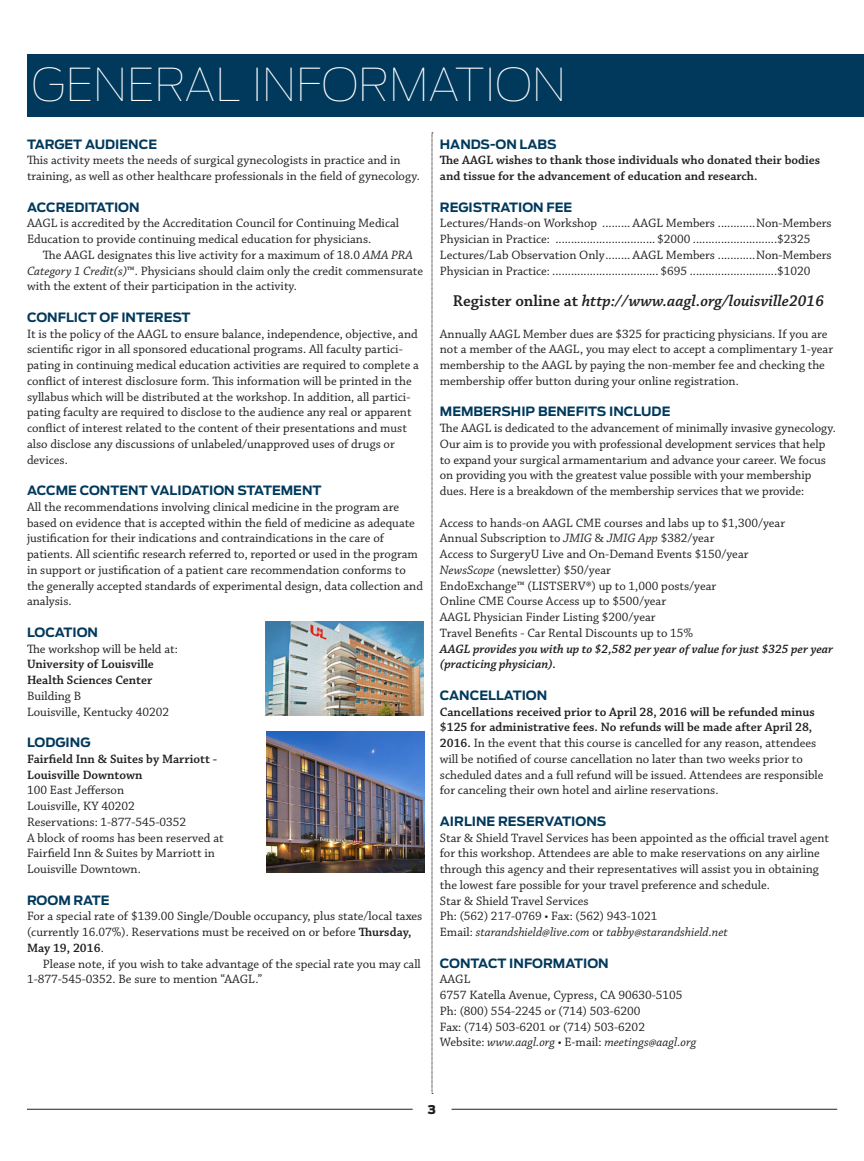
<style>
.page{position:relative;width:864px;height:1161px;background:#fff}
.page>*{position:absolute;margin:0;border:0;box-sizing:border-box;transform-origin:0 0}
.Titles{font:100 45px "Antenna";color:#fff}
.Body_Copy_1st{font:italic 600 16.5px "Chaparral Pro";color:#231f20}
.Body_Copy_1st-2{font:12.75px/15.8px "Chaparral Pro";color:#231f20}
.Body_Copy{font:12.75px/15.8px "Chaparral Pro";color:#231f20}
.Body_Copy_1st-3{font:600 12.75px/15.8px "Chaparral Pro";color:#231f20}
.Body_Copy_Bold{font:700 12.75px "Antenna";color:#00395c}
.Body_Copy_1st-4{font:italic 12.75px "Chaparral Pro";color:#231f20}
.Body_Copy_1st-5{font:italic 600 12.75px/15.8px "Chaparral Pro";color:#231f20}
.t1{font:900 12px "Antenna";color:#231f20}
.s1{font-style:italic}
.s2{font-weight:400}
.s3{font-weight:600}
.s4{font-style:normal}
</style>
<div class="page">
<hr style="left:452px;top:1109px;width:385px;height:1px;background:#231f20">
<hr style="left:27px;top:1109px;width:386px;height:1px;background:#231f20">
<svg style="left:432px;top:133px;width:1px;height:961px"></svg>
<img style="left:266px;top:621px;width:157px;height:95px">
<img style="left:267px;top:731px;width:157px;height:142px">
<div style="left:27px;top:54px;width:837px;height:63px;background:#00395c"></div>
<p class="Titles" style="left:32px;top:58px;width:536px">GENERAL INFORMATION</p>
<p class="Body_Copy_Bold" style="left:27px;top:136px;width:132px">TARGET AUDIENCE</p>
<p class="Body_Copy_1st-2" style="left:27px;top:153px;width:394px">This activity meets the needs of surgical gynecologists in practice and in training, as well as other healthcare professionals in the field of gynecology.</p>
<p class="Body_Copy_Bold" style="left:27px;top:199px;width:114px">ACCREDITATION</p>
<p class="Body_Copy_1st-2" style="left:27px;top:216px;width:374px">AAGL is accredited by the Accreditation Council for Continuing Medical<br>Education to provide continuing medical education for physicians.</p>
<p class="Body_Copy" style="left:27px;top:247px;width:398px;text-indent:16px">The AAGL designates this live activity for a maximum of 18.0 <span class="s1">AMA PRA<br>Category 1 Credit(s)</span>™. Physicians should claim only the credit commensurate with the extent of their participation in the activity.</p>
<p class="Body_Copy_Bold" style="left:27px;top:310px;width:165px">CONFLICT OF INTEREST</p>
<p class="Body_Copy_1st-2" style="left:27px;top:326px;width:393px">It is the policy of the AAGL to ensure balance, independence, objective, and scientific rigor in all sponsored educational programs. All faculty partici&shy;pating in continuing medical education activities are required to complete a conflict of interest disclosure form. This information will be printed in the syllabus which will be distributed at the workshop. In addition, all partici&shy;pating faculty are required to disclose to the audience any real or apparent conflict of interest related to the content of their presentations and must also disclose any discussions of unlabeled/unapproved uses of drugs or devices.</p>
<p class="Body_Copy_Bold" style="left:27px;top:483px;width:296px">ACCME CONTENT VALIDATION STATEMENT</p>
<p class="Body_Copy_1st-2" style="left:27px;top:499px;width:398px">All the recommendations involving clinical medicine in the program are based on evidence that is accepted within the field of medicine as adequate justification for their indications and contraindications in the care of patients. All scientific research referred to, reported or used in the program in support or justification of a patient care recommendation conforms to the generally accepted standards of experimental design, data collection and analysis.</p>
<p class="Body_Copy_Bold" style="left:27px;top:625px;width:73px">LOCATION</p>
<p class="Body_Copy_1st-2" style="left:27px;top:641px;width:152px">The workshop will be held at:</p>
<p class="Body_Copy_1st-3" style="left:27px;top:657px;width:128px">University of Louisville</p>
<p class="Body_Copy_1st-3" style="left:27px;top:673px;width:127px">Health Sciences Center<br><span class="s2">Building B</span></p>
<p class="Body_Copy_1st-2" style="left:27px;top:704px;width:144px">Louisville, Kentucky 40202</p>
<p class="Body_Copy_Bold" style="left:27px;top:735px;width:65px">LODGING</p>
<p class="Body_Copy_1st-3" style="left:27px;top:751px;width:192px">Fairfield Inn &amp; Suites by Marriott -<br>Louisville Downtown</p>
<p class="Body_Copy_1st-2" style="left:27px;top:783px;width:99px">100 East Jefferson</p>
<p class="Body_Copy_1st-2" style="left:27px;top:799px;width:109px">Louisville, KY 40202</p>
<p class="Body_Copy_1st-2" style="left:27px;top:814px;width:161px">Reservations: 1-877-545-0352</p>
<p class="Body_Copy_1st-2" style="left:27px;top:830px;width:198px">A block of rooms has been reserved at<br>Fairfield Inn &amp; Suites by Marriott in<br>Louisville Downtown.</p>
<p class="Body_Copy_Bold" style="left:27px;top:892px;width:84px">ROOM RATE</p>
<p class="Body_Copy_1st-2" style="left:27px;top:909px;width:397px">For a special rate of $139.00 Single/Double occupancy, plus state/local taxes (currently 16.07%). Reservations must be received on or before <span class="s3">Thursday,<br>May 19, 2016</span>.</p>
<p class="Body_Copy" style="left:27px;top:956px;width:395px;text-indent:16px">Please note, if you wish to take advantage of the special rate you may call<br>1-877-545-0352. Be sure to mention “AAGL.”</p>
<p class="Body_Copy_Bold" style="left:440px;top:136px;width:118px">HANDS-ON LABS</p>
<p class="Body_Copy_1st-3" style="left:440px;top:153px;width:382px">The AAGL wishes to thank those individuals who donated their bodies and tissue for the advancement of education and research.</p>
<p class="Body_Copy_Bold" style="left:440px;top:199px;width:134px">REGISTRATION FEE</p>
<p class="Body_Copy_1st-2" style="left:440px;top:216px;width:393px">Lectures/Hands-on Workshop ......... AAGL Members ............Non-Members</p>
<p class="Body_Copy_1st-2" style="left:440px;top:232px;width:372px">Physician in Practice: ................................ $2000 ...........................$2325</p>
<p class="Body_Copy_1st-2" style="left:440px;top:247px;width:393px">Lectures/Lab Observation Only........ AAGL Members ............Non-Members</p>
<p class="Body_Copy_1st-2" style="left:440px;top:263px;width:372px">Physician in Practice: .................................. $695 ............................$1020</p>
<p class="Body_Copy_1st" style="left:453px;top:291px;width:373px"><span class="s4">Register online at</span> http://www.aagl.org/louisville2016</p>
<p class="Body_Copy_1st-2" style="left:440px;top:326px;width:395px">Annually AAGL Member dues are $325 for practicing physicians. If you are not a member of the AAGL, you may elect to accept a complimentary 1-year membership to the AAGL by paying the non-member fee and checking the membership offer button during your online registration.</p>
<p class="Body_Copy_Bold" style="left:440px;top:404px;width:232px">MEMBERSHIP BENEFITS INCLUDE</p>
<p class="Body_Copy_1st-2" style="left:440px;top:421px;width:397px">The AAGL is dedicated to the advancement of minimally invasive gynecology.<br>Our aim is to provide you with professional development services that help to expand your surgical armamentarium and advance your career. We focus on providing you with the greatest value possible with your membership dues. Here is a breakdown of the membership services that we provide:</p>
<p class="Body_Copy_1st-2" style="left:440px;top:515px;width:347px">Access to hands-on AAGL CME courses and labs up to $1,300/year</p>
<p class="Body_Copy_1st-2" style="left:440px;top:531px;width:276px">Annual Subscription to <span class="s1">JMIG</span> &amp; <span class="s1">JMIG App</span> $382/year</p>
<p class="Body_Copy_1st-2" style="left:440px;top:547px;width:310px">Access to SurgeryU Live and On-Demand Events $150/year</p>
<p class="Body_Copy_1st-2" style="left:440px;top:562px;width:173px"><span class="s1">NewsScope</span> (newsletter) $50/year</p>
<p class="Body_Copy_1st-2" style="left:440px;top:578px;width:278px">EndoExchange™ (LISTSERV®) up to 1,000 posts/year</p>
<p class="Body_Copy_1st-2" style="left:440px;top:594px;width:228px">Online CME Course Access up to $500/year</p>
<p class="Body_Copy_1st-2" style="left:440px;top:610px;width:217px">AAGL Physician Finder Listing $200/year</p>
<p class="Body_Copy_1st-2" style="left:440px;top:625px;width:255px">Travel Benefits - Car Rental Discounts up to 15%</p>
<p class="Body_Copy_1st-5" style="left:440px;top:641px;width:395px">AAGL provides you with up to $2,582 per year of value for just $325 per year (practicing physician).</p>
<p class="Body_Copy_Bold" style="left:440px;top:688px;width:109px">CANCELLATION</p>
<p class="Body_Copy_1st-2" style="left:440px;top:704px;width:385px"><span class="s3">Cancellations received prior to April 28, 2016 will be refunded minus $125 for administrative fees. No refunds will be made after April 28, 2016.</span> In the event that this course is cancelled for any reason, attendees will be notified of course cancellation no later than two weeks prior to scheduled dates and a full refund will be issued. Attendees are responsible for canceling their own hotel and airline reservations.</p>
<p class="Body_Copy_Bold" style="left:440px;top:814px;width:168px">AIRLINE RESERVATIONS</p>
<p class="Body_Copy_1st-2" style="left:440px;top:830px;width:391px">Star &amp; Shield Travel Services has been appointed as the official travel agent for this workshop. Attendees are able to make reservations on any airline through this agency and their representatives will assist you in obtaining the lowest fare possible for your travel preference and schedule.</p>
<p class="Body_Copy_1st-2" style="left:440px;top:893px;width:150px">Star &amp; Shield Travel Services</p>
<p class="Body_Copy_1st-2" style="left:440px;top:909px;width:219px">Ph: (562) 217-0769 • Fax: (562) 943-1021</p>
<p class="Body_Copy_1st-4" style="left:440px;top:925px;width:290px"><span class="s4">Email:</span> starandshield@live.com <span class="s4">or</span> tabby@starandshield.net</p>
<p class="Body_Copy_Bold" style="left:440px;top:955px;width:170px">CONTACT INFORMATION</p>
<p class="Body_Copy_1st-2" style="left:440px;top:972px;width:32px">AAGL</p>
<p class="Body_Copy_1st-2" style="left:440px;top:988px;width:244px">6757 Katella Avenue, Cypress, CA 90630-5105</p>
<p class="Body_Copy_1st-2" style="left:440px;top:1003px;width:202px">Ph: (800) 554-2245 or (714) 503-6200</p>
<p class="Body_Copy_1st-2" style="left:440px;top:1019px;width:207px">Fax: (714) 503-6201 or (714) 503-6202</p>
<p class="Body_Copy_1st-4" style="left:440px;top:1035px;width:258px"><span class="s4">Website:</span> www.aagl.org <span class="s4">• E-mail:</span> meetings@aagl.org</p>
<p class="t1" style="left:428px;top:1102px;width:10px">3</p>
</div>
